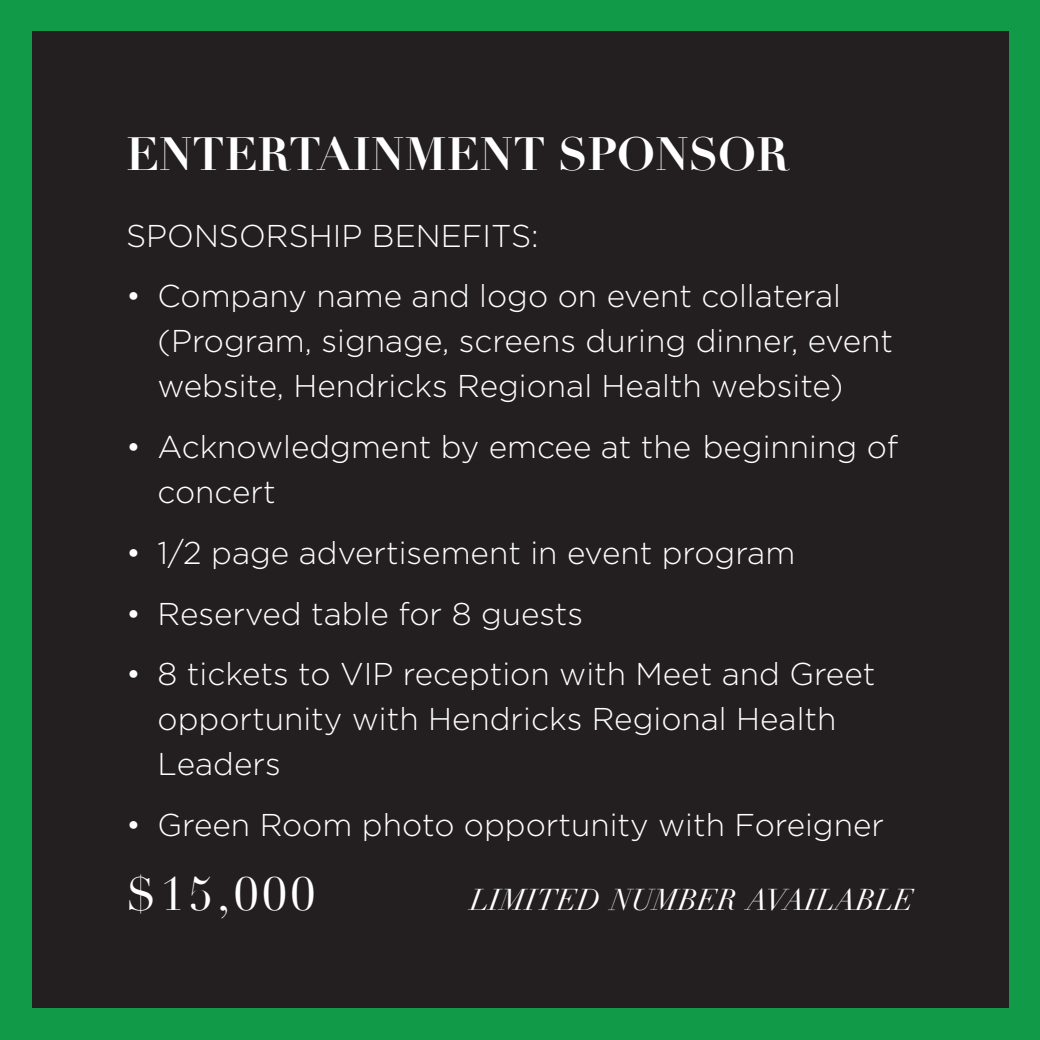
<style>
.page{position:relative;width:1040px;height:1040px;background:#fff}
.page>*{position:absolute;margin:0;border:0;box-sizing:border-box;transform-origin:0 0}
.t1{font:700 45.5px "Didot";color:#fff}
.t2{font:45.5px "Didot";color:#fff}
.t3{font:300 31.5px/45px "Gotham";color:#fff}
.t4{font:italic 29.4px "Didot";color:#fff}
</style>
<div class="page">
<div style="left:0;top:0;width:1040px;height:1040px;background:linear-gradient(to right,#119a48,#119948)"></div>
<div style="left:32px;top:32px;width:976px;height:976px;background:#231f20"></div>
<p class="t1" style="left:126px;top:126px;width:664px">ENTERTAINMENT SPONSOR</p>
<p class="t3" style="left:126px;top:212px;width:414px">SPONSORSHIP BENEFITS:</p>
<p class="t3" style="left:158px;top:273px;width:737px;text-indent:-32px">• Company name and logo on event collateral (Program, signage, screens during dinner, event website, Hendricks Regional Health website)</p>
<p class="t3" style="left:158px;top:423px;width:742px;text-indent:-32px">• Acknowledgment by emcee at the beginning of concert</p>
<p class="t3" style="left:126px;top:529px;width:670px">• 1/2 page advertisement in event program</p>
<p class="t3" style="left:126px;top:590px;width:458px">• Reserved table for 8 guests</p>
<p class="t3" style="left:158px;top:651px;width:719px;text-indent:-32px">• 8 tickets to VIP reception with Meet and Greet opportunity with Hendricks Regional Health<br>Leaders</p>
<p class="t3" style="left:126px;top:801px;width:759px">• Green Room photo opportunity with Foreigner</p>
<p class="t2" style="left:126px;top:867px;width:190px">$15,000</p>
<p class="t4" style="left:470px;top:882px;width:445px">LIMITED NUMBER AVAILABLE</p>
</div>
